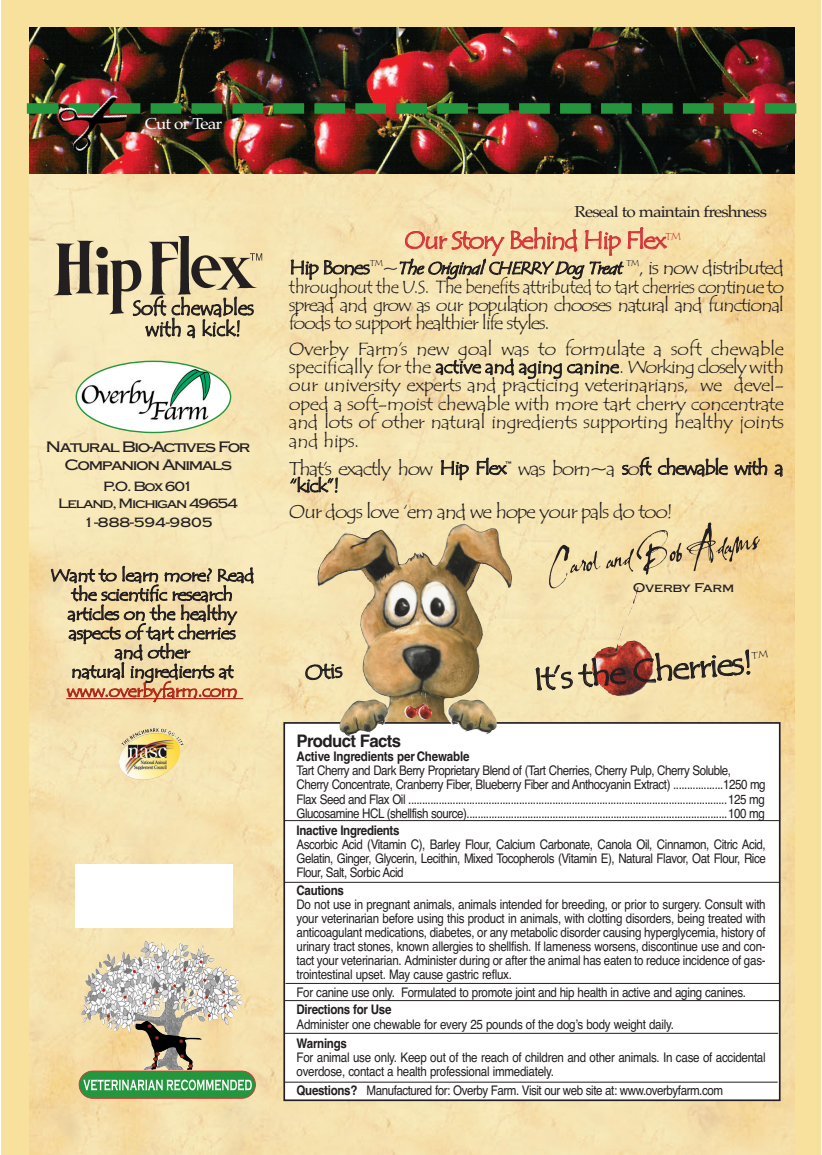
<style>
.page{position:relative;width:822px;height:1155px;background:#fff}
.page>*{position:absolute;margin:0;border:0;box-sizing:border-box;transform-origin:0 0}
.t1{font:32.55px "Tempus Sans ITCTT";color:#231f20;scale:1.18 1}
.t2{font:24.85px "Tempus Sans ITCTT";letter-spacing:-.07em;color:#d6343a;scale:1.11 1}
.t3{font:21px/21px "Tempus Sans ITCTT";letter-spacing:-.02em;color:#231f20;text-align:center}
.t4{font:21px "Tempus Sans ITCTT";letter-spacing:-.02em;color:#231f20;scale:1.15 1}
.t5{font:19.25px/17.2px "Tempus Sans ITCTT";letter-spacing:-.065em;color:#231f20;scale:1.11 1}
.t6{font:18.38px/18.4px "Tempus Sans ITCTT";letter-spacing:-.065em;color:#231f20;text-align:justify;scale:1.11 1}
.t7{font:18.38px/18.4px "Tempus Sans ITCTT";letter-spacing:-.065em;color:#231f20;text-align:justify}
.t8{font:17.5px/19.2px "Tempus Sans ITCTT";letter-spacing:-.04em;color:#231f20;text-align:center;scale:1.15 1}
.t9{font:17.5px "Tempus Sans ITCTT";letter-spacing:-.04em;color:#b1291a;scale:1.15 1}
.t10{font:700 17.32px "Helvetica";letter-spacing:-.04em;color:#231f20}
.t11{font:500 15.75px/17.5px "Copperplate T";letter-spacing:-.08em;color:#231f20;text-align:center;scale:1.13 1}
.t12{font:15.75px "Palatino";letter-spacing:-.05em;color:#231f20;scale:1.09 1}
.t13{font:15.75px "Palatino";letter-spacing:-.05em;color:#fff;scale:1.09 1}
.t14{font:500 14px/17.5px "Copperplate T";letter-spacing:-.08em;color:#231f20;text-align:center;scale:1.12 1}
.t15{font:500 14px "Copperplate T";color:#231f20;scale:1.12 1}
.t16{font:13.3px/14px "Helvetica";letter-spacing:-.04em;color:#231f20;text-align:justify;scale:.87 1}
.t17{font:13.3px/14px "Helvetica";letter-spacing:-.02em;color:#231f20;scale:.87 1}
.t18{font:italic 700 13.3px "Helvetica";letter-spacing:-.03em;color:#231f20;scale:.87 1}
.t19{font:500 13.3px "Copperplate T";letter-spacing:-.02em;color:#231f20;scale:1.13 1}
.t20{font:10.5px "Tempus Sans ITCTT";color:#d6343a;scale:1.11 1}
.s1{font-size:17.5px}
.s2{font-style:italic;font-size:17.5px}
.s3{font-weight:700;font-style:italic}
</style>
<div class="page">
<div style="left:2px;top:1px;width:819px;height:1153px;background:#f7e19c"></div>
<img style="left:30px;top:173px;width:764px;height:981px">
<img style="left:363px;top:525px;width:154px;height:131px">
<div style="left:284px;top:723px;width:495px;height:377px;background:#fff"></div>
<div style="left:283px;top:722px;width:497px;height:379px;border:2px solid #231f20"></div>
<div style="left:75px;top:864px;width:157px;height:63px;background:#fff"></div>
<svg style="left:76px;top:360px;width:155px;height:73px;background:#d8dfce"></svg>
<img style="left:414px;top:682px;width:7px;height:22px">
<div style="left:79px;top:1071px;width:176px;height:27px;background:#24963d;border-radius:14px"></div>
<div style="left:79px;top:1070px;width:177px;height:28px;border:2px solid #d6343a;border-radius:14px"></div>
<svg style="left:83px;top:1079px;width:169px;height:11px"></svg>
<hr style="left:66px;top:698px;width:177px;height:1px;background:#b1291a">
<img style="left:364px;top:709px;width:24px;height:23px">
<img style="left:447px;top:710px;width:25px;height:21px">
<svg style="left:233px;top:995px;width:10px;height:10px"></svg>
<img style="left:135px;top:1027px;width:14px;height:9px">
<svg style="left:152px;top:1051px;width:8px;height:16px"></svg>
<svg style="left:180px;top:1054px;width:4px;height:4px"></svg>
<svg style="left:179px;top:1039px;width:4px;height:4px"></svg>
<svg style="left:155px;top:1035px;width:4px;height:4px"></svg>
<svg style="left:147px;top:1024px;width:5px;height:4px"></svg>
<svg style="left:188px;top:1064px;width:5px;height:3px"></svg>
<img style="left:425px;top:687px;width:7px;height:19px">
<img style="left:411px;top:690px;width:7px;height:16px">
<img style="left:30px;top:27px;width:764px;height:146px">
<hr style="left:284px;top:820px;width:495px;height:1px;background:#231f20">
<hr style="left:284px;top:881px;width:496px;height:1px;background:#231f20">
<hr style="left:285px;top:983px;width:494px;height:1px;background:#231f20">
<hr style="left:285px;top:1000px;width:494px;height:1px;background:#231f20">
<hr style="left:284px;top:1032px;width:494px;height:1px;background:#231f20">
<hr style="left:285px;top:1081px;width:492px;height:1px;background:#231f20">
<img style="left:617px;top:588px;width:22px;height:52px">
<svg style="left:549px;top:522px;width:211px;height:66px"></svg>
<img style="left:149px;top:225px;width:115px;height:87px">
<img style="left:29px;top:225px;width:120px;height:90px">
<img style="left:58px;top:103px;width:706px;height:11px">
<div style="left:27px;top:103px;width:31px;height:11px;background:#24963d"></div>
<div style="left:764px;top:103px;width:32px;height:11px;background:#24963d"></div>
<img style="left:72px;top:95px;width:54px;height:21px">
<svg style="left:149px;top:728px;width:10px;height:4px"></svg>
<svg style="left:751px;top:650px;width:17px;height:8px"></svg>
<p class="t13" style="left:145px;top:117px;width:73px">Cut or Tear</p>
<h3 class="t3" style="left:133px;top:299px;width:123px">Soft chewables with a kick!</h3>
<p class="t11" style="left:46px;top:439px;width:182px">Natural Bio-Actives For<br>Companion Animals</p>
<p class="t14" style="left:58px;top:478px;width:162px">P.O. Box 601<br>Leland, Michigan 49654</p>
<p class="t15" style="left:84px;top:518px;width:117px">1-888-594-9805</p>
<h3 class="t8" style="left:50px;top:567px;width:179px">Want to learn more? Read the scientific research articles on the healthy aspects of tart cherries<br>and other<br>natural ingredients at</h3>
<h3 class="t9" style="left:67px;top:683px;width:151px">www.overbyfarm.com</h3>
<p class="t12" style="left:574px;top:206px;width:178px">Reseal to maintain freshness</p>
<h2 class="t2" style="left:404px;top:229px;width:238px">Our Story Behind Hip Flex</h2>
<p class="t20" style="left:665px;top:232px;width:16px">TM</p>
<h3 class="t5" style="left:289px;top:261px;width:447px">Hip Bones<sup>TM</sup><span class="s1">~</span><span class="s2">The Original CHERRY Dog Treat</span> <sup>TM</sup>, is now distributed</h3>
<h3 class="t7" style="left:289px;top:279px;width:497px">throughout the U.S. The benefits attributed to tart cherries continue to spread and grow as our population chooses natural and functional foods to support healthier life styles.</h3>
<p class="t6" style="left:289px;top:341px;width:448px">Overby Farm’s new goal was to formulate a soft chewable specifically for the active and aging canine. Working closely with our university experts and practicing veterinarians, we devel&shy;oped a soft-moist chewable with more tart cherry concentrate and lots of other natural ingredients supporting healthy joints and hips.</p>
<h3 class="t5" style="left:289px;top:461px;width:447px">That’s exactly how Hip Flex™ was born~a soft chewable with a “kick”!</h3>
<h3 class="t5" style="left:289px;top:505px;width:347px">Our dogs love ‘em and we hope your pals do too!</h3>
<h3 class="t4" style="left:304px;top:664px;width:35px;rotate:-5deg">Otis</h3>
<p class="t19" style="left:632px;top:584px;width:91px">Overby Farm</p>
<h1 class="t1" style="left:532px;top:664px;width:189px;rotate:-4deg">It’s the Cherries!</h1>
<h3 class="t10" style="left:296px;top:734px;width:106px">Product Facts</h3>
<p class="t18" style="left:296px;top:751px;width:200px">Active Ingredients per Chewable</p>
<p class="t16" style="left:296px;top:765px;width:541px;text-align:left">Tart Cherry and Dark Berry Proprietary Blend of (Tart Cherries, Cherry Pulp, Cherry Soluble, Cherry Concentrate, Cranberry Fiber, Blueberry Fiber and Anthocyanin Extract) ..................1250 mg Flax Seed and Flax Oil ...................................................................................................................125 mg Glucosamine HCL (shellfish source)..............................................................................................100 mg</p>
<p class="t18" style="left:296px;top:825px;width:120px">Inactive Ingredients</p>
<p class="t16" style="left:296px;top:838px;width:541px">Ascorbic Acid (Vitamin C), Barley Flour, Calcium Carbonate, Canola Oil, Cinnamon, Citric Acid, Gelatin, Ginger, Glycerin, Lecithin, Mixed Tocopherols (Vitamin E), Natural Flavor, Oat Flour, Rice Flour, Salt, Sorbic Acid</p>
<p class="t18" style="left:296px;top:885px;width:56px">Cautions</p>
<p class="t16" style="left:296px;top:898px;width:541px">Do not use in pregnant animals, animals intended for breeding, or prior to surgery. Consult with your veterinarian before using this product in animals, with clotting disorders, being treated with anticoagulant medications, diabetes, or any metabolic disorder causing hyperglycemia, history of urinary tract stones, known allergies to shellfish. If lameness worsens, discontinue use and con&shy;tact your veterinarian. Administer during or after the animal has eaten to reduce incidence of gas&shy;trointestinal upset. May cause gastric reflux.</p>
<p class="t16" style="left:296px;top:986px;width:518px">For canine use only. Formulated to promote joint and hip health in active and aging canines.</p>
<p class="t18" style="left:296px;top:1004px;width:111px">Directions for Use</p>
<p class="t17" style="left:296px;top:1018px;width:435px">Administer one chewable for every 25 pounds of the dog’s body weight daily.</p>
<p class="t18" style="left:296px;top:1038px;width:59px">Warnings</p>
<p class="t17" style="left:296px;top:1051px;width:541px">For animal use only. Keep out of the reach of children and other animals. In case of accidental overdose, contact a health professional immediately.</p>
<p class="t16" style="left:296px;top:1085px;width:492px"><span class="s3">Questions?</span> Manufactured for: Overby Farm. Visit our web site at: www.overbyfarm.com</p>
</div>
